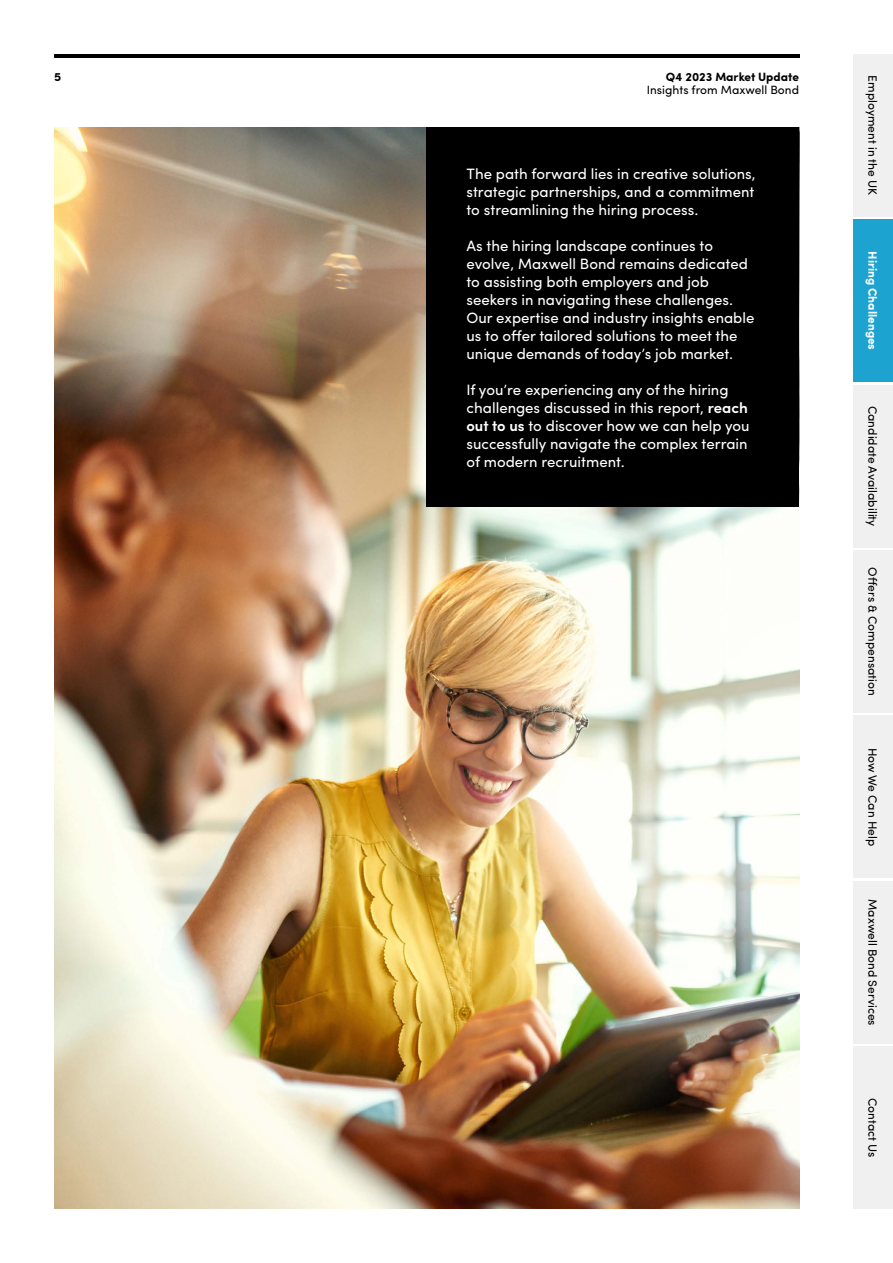
<style>
.page{position:relative;width:893px;height:1263px;background:#fff}
.page>*{position:absolute;margin:0;border:0;box-sizing:border-box;transform-origin:0 0}
.t1{font:15px/18px "Sofia Pro";color:#fff}
.t2{font:12px "Sofia Pro";color:#000}
.t3{font:700 12px "Sofia Pro";color:#000}
.t4{font:700 12px "Sofia Pro";color:#fff}
.s1{font-weight:600}
</style>
<div class="page">
<hr style="left:54px;top:54px;width:745px;height:3px;background:#000">
<div style="left:853px;top:54px;width:40px;height:162px;background:#f0f0f0"></div>
<div style="left:853px;top:219px;width:40px;height:163px;background:#1ca3d0"></div>
<div style="left:853px;top:385px;width:40px;height:162px;background:#f0f0f0"></div>
<div style="left:853px;top:550px;width:40px;height:163px;background:#f0f0f0"></div>
<div style="left:853px;top:716px;width:40px;height:162px;background:#f0f0f0"></div>
<img style="left:54px;top:128px;width:745px;height:1081px">
<div style="left:853px;top:881px;width:40px;height:162px;background:#f0f0f0"></div>
<div style="left:853px;top:1047px;width:40px;height:162px;background:#f0f0f0"></div>
<div style="left:426px;top:128px;width:373px;height:379px;background:#000"></div>
<p class="t3" style="left:54px;top:68px;width:9px">5</p>
<p class="t3" style="left:666px;top:68px;width:135px">Q4 2023 Market Update</p>
<p class="t2" style="left:647px;top:81px;width:154px">Insights from Maxwell Bond</p>
<p class="t1" style="left:466px;top:164px;width:291px;text-align:justify">The path forward lies in creative solutions, strategic partnerships, and a commitment to streamlining the hiring process.</p>
<p class="t1" style="left:466px;top:236px;width:289px">As the hiring landscape continues to evolve, Maxwell Bond remains dedicated to assisting both employers and job seekers in navigating these challenges.<br>Our expertise and industry insights enable us to offer tailored solutions to meet the unique demands of today’s job market.</p>
<p class="t1" style="left:466px;top:380px;width:285px">If you’re experiencing any of the hiring challenges discussed in this report, <span class="s1">reach out to us</span> to discover how we can help you successfully navigate the complex terrain of modern recruitment.</p>
<p class="t2" style="left:881px;top:75px;width:121px;rotate:90deg">Employment in the UK</p>
<p class="t4" style="left:882px;top:251px;width:100px;rotate:90deg">Hiring Challenges</p>
<p class="t2" style="left:881px;top:406px;width:122px;rotate:90deg">Candidate Availability</p>
<p class="t2" style="left:881px;top:567px;width:130px;rotate:90deg">Offers &amp; Compensation</p>
<p class="t2" style="left:881px;top:748px;width:99px;rotate:90deg">How We Can Help</p>
<p class="t2" style="left:881px;top:899px;width:128px;rotate:90deg">Maxwell Bond Services</p>
<p class="t2" style="left:881px;top:1098px;width:61px;rotate:90deg">Contact Us</p>
</div>
